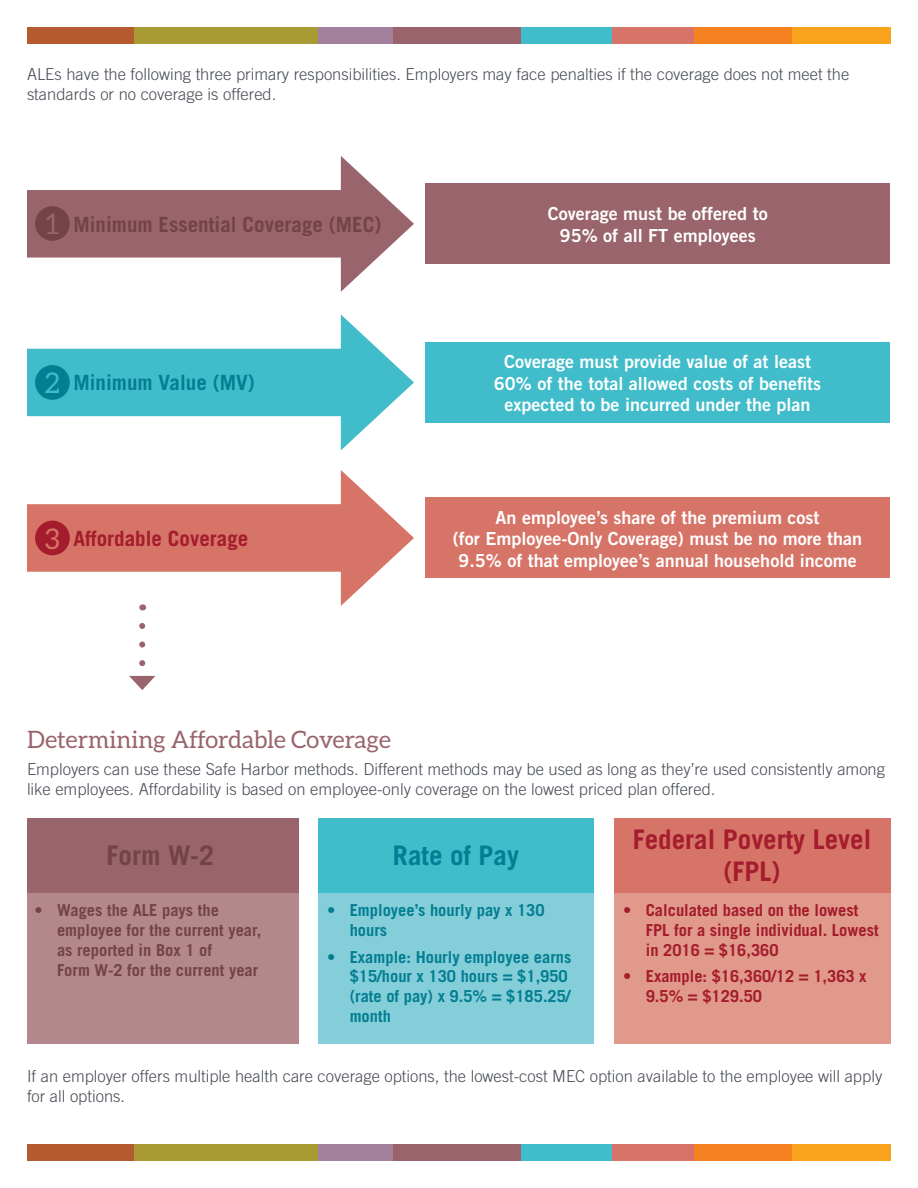
<style>
.page{position:relative;width:918px;height:1188px;background:#fff}
.page>*{position:absolute;margin:0;border:0;box-sizing:border-box;transform-origin:0 0}
.t1{font:28.5px "Aleo";color:#99646c}
.t2{font:28.5px "Aleo";color:#41bcca}
.t3{font:28.5px "Aleo";color:#d67467}
.Subhead_2_indent{font:700 27px/32.4px "Trade Gothic";color:#a41c2d;text-align:center}
.Subhead_2_indent-2{font:700 27px "Trade Gothic";color:#047e93}
.Subhead_2_indent-3{font:700 27px "Trade Gothic";color:#744349}
.Subhead_1{font:24px "Aleo";color:#99646c}
.Subhead_2_indent-4{font:700 21px "Trade Gothic";color:#744349}
.Subhead_2_indent-5{font:700 21px "Trade Gothic";color:#a41c2d}
.Subhead_2_indent-6{font:700 21px "Trade Gothic";color:#047e93}
.Bullet_indent{font:18px/21.6px "Trade Gothic Bold Two";color:#fff;text-align:center}
.Body_text_Light_11pt{font:300 16.5px/19.8px "Trade Gothic";color:#464b54}
.t4{font:700 16.5px/19.8px "Trade Gothic";color:#047e93}
.t5{font:700 16.5px/19.8px "Trade Gothic";color:#a41c2d}
.t6{font:700 16.5px/19.8px "Trade Gothic";color:#744349}
</style>
<div class="page">
<div style="left:27px;top:889px;width:271px;height:155px;background:#b2888c"></div>
<div style="left:318px;top:889px;width:276px;height:155px;background:#83ced8"></div>
<div style="left:614px;top:889px;width:277px;height:155px;background:#e0998a"></div>
<div style="left:27px;top:504px;width:333px;height:68px;background:#d67467"></div>
<svg style="left:341px;top:470px;width:73px;height:136px"></svg>
<div style="left:27px;top:349px;width:333px;height:67px;background:#41bcca"></div>
<svg style="left:341px;top:314px;width:73px;height:136px"></svg>
<div style="left:27px;top:190px;width:333px;height:68px;background:#99646c"></div>
<svg style="left:341px;top:156px;width:73px;height:136px"></svg>
<div style="left:425px;top:183px;width:465px;height:81px;background:#99646c"></div>
<div style="left:425px;top:342px;width:465px;height:81px;background:#41bcca"></div>
<div style="left:425px;top:498px;width:465px;height:80px;background:#d67467"></div>
<div style="left:27px;top:818px;width:271px;height:74px;background:#99646c"></div>
<div style="left:318px;top:818px;width:276px;height:74px;background:#41bcca"></div>
<div style="left:614px;top:818px;width:277px;height:74px;background:#d67467"></div>
<svg style="left:129px;top:626px;width:26px;height:64px"></svg>
<div style="left:27px;top:1144px;width:107px;height:17px;background:#b55b30"></div>
<div style="left:134px;top:1144px;width:185px;height:17px;background:#a99b33"></div>
<div style="left:319px;top:1144px;width:74px;height:17px;background:#a3809c"></div>
<div style="left:393px;top:1144px;width:128px;height:17px;background:#99646c"></div>
<div style="left:521px;top:1144px;width:91px;height:17px;background:#41bcca"></div>
<div style="left:612px;top:1144px;width:82px;height:17px;background:#d67467"></div>
<div style="left:694px;top:1144px;width:98px;height:17px;background:#f58220"></div>
<div style="left:792px;top:1144px;width:99px;height:17px;background:#f9a21c"></div>
<div style="left:27px;top:27px;width:107px;height:17px;background:#b55b30"></div>
<div style="left:134px;top:27px;width:185px;height:17px;background:#a99b33"></div>
<div style="left:319px;top:27px;width:74px;height:17px;background:#a3809c"></div>
<div style="left:393px;top:27px;width:128px;height:17px;background:#99646c"></div>
<div style="left:521px;top:27px;width:91px;height:17px;background:#41bcca"></div>
<div style="left:612px;top:27px;width:82px;height:17px;background:#d67467"></div>
<div style="left:694px;top:27px;width:98px;height:17px;background:#f58220"></div>
<div style="left:792px;top:27px;width:99px;height:17px;background:#f9a21c"></div>
<div style="left:35px;top:206px;width:35px;height:35px;background:#744349;border-radius:50%"></div>
<div style="left:35px;top:365px;width:35px;height:35px;background:#047e93;border-radius:50%"></div>
<div style="left:35px;top:521px;width:35px;height:34px;background:#a41c2d;border-radius:50%"></div>
<p class="Body_text_Light_11pt" style="left:27px;top:64px;width:824px">ALEs have the following three primary responsibilities. Employers may face penalties if the coverage does not meet the standards or no coverage is offered.</p>
<p class="t1" style="left:46px;top:208px;width:15px">1</p>
<p class="Subhead_2_indent-4" style="left:73px;top:211px;width:310px">Minimum Essential Coverage (MEC)</p>
<p class="Bullet_indent" style="left:548px;top:203px;width:221px">Coverage must be offered to<br>95% of all FT employees</p>
<p class="t2" style="left:45px;top:367px;width:17px">2</p>
<p class="Subhead_2_indent-6" style="left:73px;top:370px;width:183px">Minimum Value (MV)</p>
<p class="t3" style="left:45px;top:523px;width:17px">3</p>
<p class="Subhead_2_indent-5" style="left:73px;top:525px;width:177px">Affordable Coverage</p>
<p class="Bullet_indent" style="left:494px;top:351px;width:329px">Coverage must provide value of at least<br>60% of the total allowed costs of benefits expected to be incurred under the plan</p>
<p class="Bullet_indent" style="left:453px;top:506px;width:411px">An employee’s share of the premium cost<br>(for Employee-Only Coverage) must be no more than<br>9.5% of that employee’s annual household income</p>
<p class="Subhead_1" style="left:27px;top:726px;width:365px">Determining Affordable Coverage</p>
<p class="Body_text_Light_11pt" style="left:27px;top:759px;width:860px">Employers can use these Safe Harbor methods. Different methods may be used as long as they’re used consistently among like employees. Affordability is based on employee-only coverage on the lowest priced plan offered.</p>
<p class="Subhead_2_indent-3" style="left:107px;top:839px;width:109px">Form W-2</p>
<p class="Subhead_2_indent-2" style="left:393px;top:839px;width:128px">Rate of Pay</p>
<p class="t6" style="left:57px;top:900px;width:206px;text-indent:-22px">• Wages the ALE pays the employee for the current year, as reported in Box 1 of<br>Form W-2 for the current year</p>
<p class="t4" style="left:350px;top:900px;width:196px;text-indent:-22px">• Employee’s hourly pay x 130 hours</p>
<p class="t4" style="left:350px;top:947px;width:223px;text-indent:-22px">• Example: Hourly employee earns $15/hour x 130 hours = $1,950 (rate of pay) x 9.5% = $185.25/ month</p>
<p class="Subhead_2_indent" style="left:633px;top:823px;width:240px">Federal Poverty Level (FPL)</p>
<p class="t5" style="left:646px;top:900px;width:234px;text-indent:-22px">• Calculated based on the lowest<br>FPL for a single individual. Lowest in 2016 = $16,360</p>
<p class="t5" style="left:646px;top:966px;width:222px;text-indent:-22px">• Example: $16,360/12 = 1,363 x<br>9.5% = $129.50</p>
<p class="Body_text_Light_11pt" style="left:27px;top:1066px;width:857px">If an employer offers multiple health care coverage options, the lowest-cost MEC option available to the employee will apply for all options.</p>
</div>
